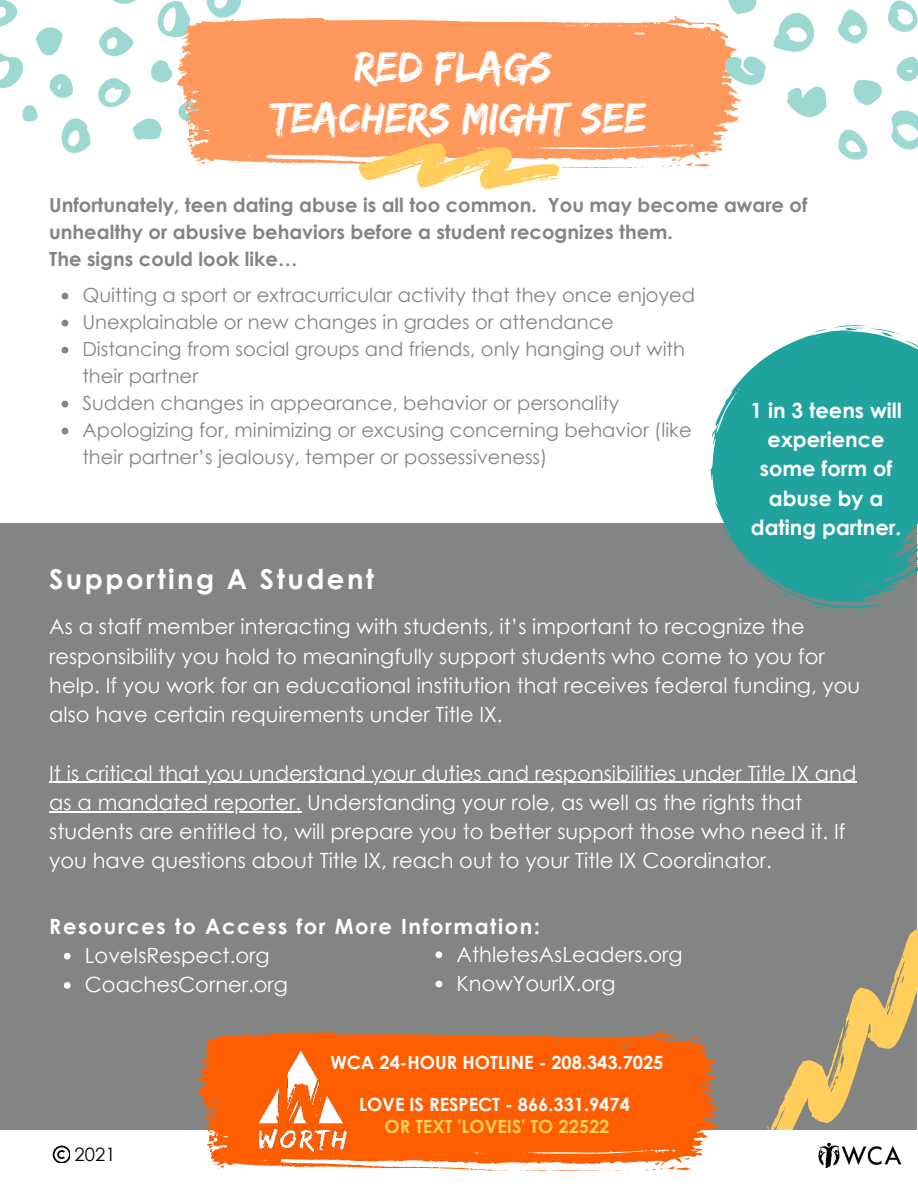
<style>
.page{position:relative;width:918px;height:1188px;background:#fff}
.page>*{position:absolute;margin:0;border:0;box-sizing:border-box;transform-origin:0 0}
.t1{font:43.95px "Edo SZ";color:#fff}
.t2{font:700 27.45px "Century Gothic";letter-spacing:.09em;color:#fff}
.t3{font:21px/29.2px "Century Gothic";color:#fff}
.t4{font:700 21px/29.2px "Century Gothic";color:#fff;text-align:center}
.t5{font:700 21px "Century Gothic";letter-spacing:.075em;color:#fff}
.t6{font:19.5px/27px "Century Gothic";color:#838584}
.t7{font:700 19.5px/27px "Century Gothic";color:#838584}
.t8{font:18.45px "Century Gothic";color:#000}
.t9{font:700 18.15px "Century Gothic";color:#fff}
.t10{font:700 18.15px "Century Gothic";color:#ffce5c}
</style>
<div class="page">
<div style="left:0;top:524px;width:917px;height:631px;background:#838584"></div>
<div style="left:253px;top:18px;width:409px;height:146px;background:#ff985c"></div>
<svg style="left:0;top:0;width:253px;height:165px"></svg>
<svg style="left:62px;top:293px;width:6px;height:6px"></svg>
<svg style="left:62px;top:320px;width:6px;height:6px"></svg>
<svg style="left:62px;top:347px;width:6px;height:6px"></svg>
<svg style="left:62px;top:401px;width:6px;height:6px"></svg>
<svg style="left:62px;top:428px;width:6px;height:6px"></svg>
<hr style="left:49px;top:782px;width:807px;height:1px;background:#fff">
<hr style="left:49px;top:811px;width:252px;height:1px;background:#fff">
<svg style="left:358px;top:143px;width:278px;height:46px"></svg>
<svg style="left:662px;top:0;width:256px;height:167px"></svg>
<svg style="left:670px;top:325px;width:248px;height:286px;fill:#20a39e"></svg>
<svg style="left:767px;top:929px;width:151px;height:201px"></svg>
<svg style="left:829px;top:1056px;width:13px;height:23px"></svg>
<div style="left:0;top:1130px;width:918px;height:58px;background:#fff"></div>
<svg style="left:198px;top:1031px;width:521px;height:137px;background:#f66917"></svg>
<svg style="left:687px;top:1037px;width:13px;height:4px"></svg>
<svg style="left:206px;top:1124px;width:6px;height:10px"></svg>
<svg style="left:520px;top:1170px;width:102px;height:1px"></svg>
<svg style="left:215px;top:1164px;width:9px;height:5px"></svg>
<svg style="left:440px;top:1167px;width:68px;height:4px"></svg>
<svg style="left:207px;top:1142px;width:6px;height:10px"></svg>
<svg style="left:646px;top:1158px;width:45px;height:13px"></svg>
<img style="left:258px;top:1050px;width:88px;height:101px">
<img style="left:818px;top:1142px;width:84px;height:26px">
<svg style="left:53px;top:1146px;width:17px;height:17px"></svg>
<svg style="left:64px;top:953px;width:7px;height:7px"></svg>
<svg style="left:64px;top:982px;width:7px;height:7px"></svg>
<svg style="left:436px;top:951px;width:6px;height:7px"></svg>
<svg style="left:436px;top:981px;width:6px;height:6px"></svg>
<p class="t1" style="left:354px;top:42px;width:199px">RED FLAGS</p>
<p class="t1" style="left:271px;top:93px;width:377px">TEACHERS MIGHT SEE</p>
<p class="t7" style="left:49px;top:190px;width:760px">Unfortunately, teen dating abuse is all too common. You may become aware of unhealthy or abusive behaviors before a student recognizes them.</p>
<p class="t7" style="left:49px;top:244px;width:250px">The signs could look like…</p>
<p class="t6" style="left:82px;top:281px;width:614px">Quitting a sport or extracurricular activity that they once enjoyed</p>
<p class="t6" style="left:82px;top:308px;width:533px">Unexplainable or new changes in grades or attendance</p>
<p class="t6" style="left:82px;top:335px;width:604px">Distancing from social groups and friends, only hanging out with their partner</p>
<p class="t6" style="left:82px;top:389px;width:539px">Sudden changes in appearance, behavior or personality</p>
<p class="t6" style="left:82px;top:416px;width:611px">Apologizing for, minimizing or excusing concerning behavior (like their partner’s jealousy, temper or possessiveness)</p>
<p class="t4" style="left:750px;top:395px;width:153px">1 in 3 teens will experience some form of abuse by a dating partner.</p>
<p class="t2" style="left:49px;top:561px;width:326px">Supporting A Student</p>
<p class="t3" style="left:49px;top:612px;width:813px">As a staff member interacting with students, it’s important to recognize the responsibility you hold to meaningfully support students who come to you for help. If you work for an educational institution that receives federal funding, you also have certain requirements under Title IX.</p>
<p class="t3" style="left:49px;top:758px;width:809px">It is critical that you understand your duties and responsibilities under Title IX and as a mandated reporter. Understanding your role, as well as the rights that students are entitled to, will prepare you to better support those who need it. If you have questions about Title IX, reach out to your Title IX Coordinator.</p>
<p class="t5" style="left:49px;top:913px;width:492px">Resources to Access for More Information:</p>
<p class="t3" style="left:457px;top:939px;width:227px">AthletesAsLeaders.org</p>
<p class="t3" style="left:457px;top:968px;width:161px">KnowYourIX.org</p>
<p class="t3" style="left:85px;top:940px;width:186px">LoveIsRespect.org</p>
<p class="t3" style="left:85px;top:969px;width:205px">CoachesCorner.org</p>
<p class="t8" style="left:75px;top:1142px;width:42px">2021</p>
<p class="t9" style="left:330px;top:1050px;width:334px">WCA 24-HOUR HOTLINE - 208.343.7025</p>
<p class="t9" style="left:359px;top:1093px;width:272px">LOVE IS RESPECT - 866.331.9474</p>
<p class="t10" style="left:384px;top:1115px;width:227px">OR TEXT 'LOVEIS' TO 22522</p>
</div>
